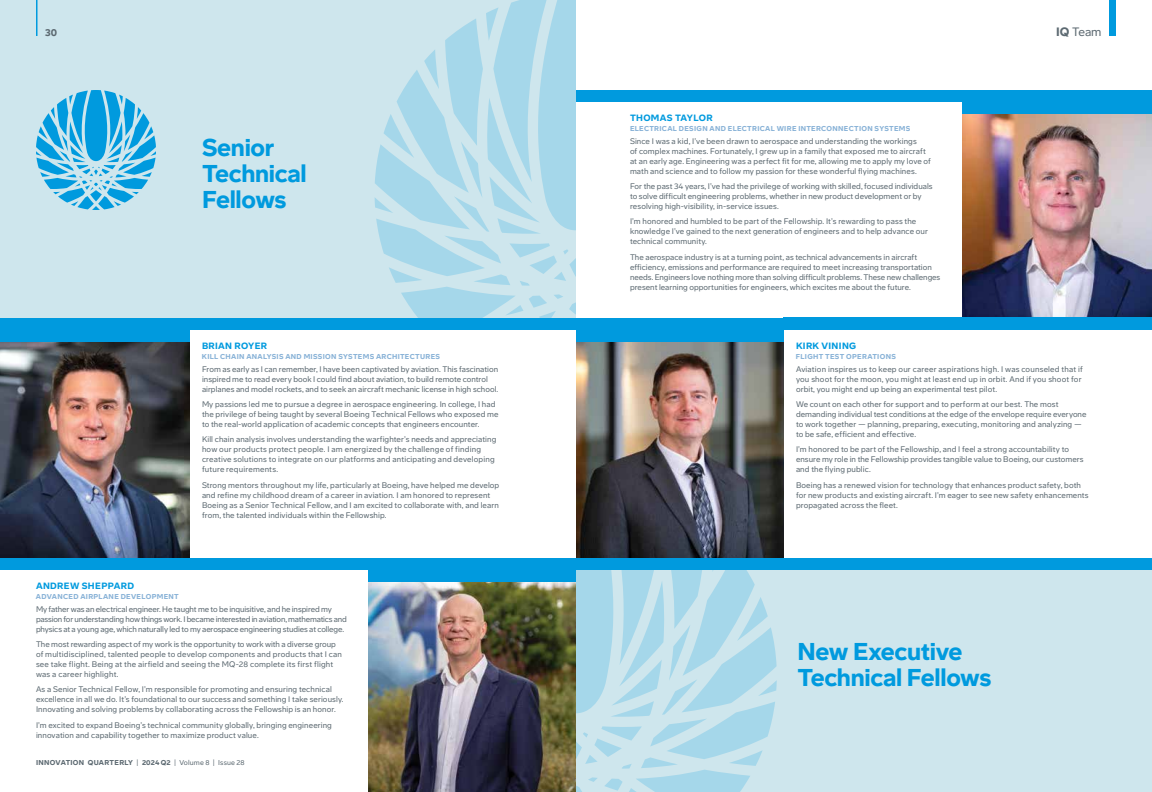
<style>
.page{position:relative;width:1152px;height:792px;background:#fff}
.page>*{position:absolute;margin:0;border:0;box-sizing:border-box;transform-origin:0 0}
.t1{font:900 24px/26px "Boeing Meso";letter-spacing:-.015em;color:#009ade}
.t2{font:12px "Boeing Meso";color:#5c6971}
.t3{font:900 10px "Boeing Meso";color:#5c6971}
.t4{font:900 9px "Boeing Meso";letter-spacing:.04em;color:#009ade}
.t5{font:8px/10px "Boeing Meso";letter-spacing:.01em;color:#5c6971}
.t6{font:8px/10px "Boeing Meso";letter-spacing:-.015em;color:#5c6971}
.t7{font:900 7px "Boeing Meso";letter-spacing:.045em;color:#88b2d7}
.t8{font:900 7px "Boeing Meso";letter-spacing:.035em;color:#5c6971}
.s1{font-weight:900}
.s2{font-weight:400}
</style>
<div class="page">
<img style="left:576px;top:342px;width:208px;height:216px">
<img style="left:962px;top:114px;width:190px;height:204px">
<img style="left:0;top:342px;width:190px;height:216px">
<img style="left:368px;top:582px;width:208px;height:210px">
<div style="left:0;top:0;width:576px;height:318px;background:#cee6ed"></div>
<svg style="left:375px;top:0;width:201px;height:318px"></svg>
<hr style="left:36px;top:0;width:2px;height:35px;background:#009ade">
<div style="left:1110px;top:0;width:6px;height:36px;background:#009ade"></div>
<svg style="left:36px;top:90px;width:120px;height:120px"></svg>
<div style="left:0;top:318px;width:190px;height:24px;background:#009ade"></div>
<div style="left:784px;top:318px;width:368px;height:12px;background:#009ade"></div>
<div style="left:190px;top:318px;width:386px;height:12px;background:#009ade"></div>
<div style="left:576px;top:90px;width:386px;height:12px;background:#009ade"></div>
<div style="left:0;top:558px;width:368px;height:12px;background:#009ade"></div>
<div style="left:576px;top:558px;width:576px;height:12px;background:#009ade"></div>
<div style="left:576px;top:318px;width:208px;height:24px;background:#009ade"></div>
<div style="left:962px;top:90px;width:190px;height:24px;background:#009ade"></div>
<div style="left:368px;top:558px;width:208px;height:24px;background:#009ade"></div>
<div style="left:576px;top:570px;width:576px;height:222px;background:#cee6ed"></div>
<svg style="left:576px;top:570px;width:201px;height:222px"></svg>
<p class="t3" style="left:45px;top:26px;width:14px">30</p>
<h2 class="t2" style="left:1056px;top:24px;width:47px"><span class="s1">IQ</span> Team</h2>
<h1 class="t1" style="left:202px;top:135px;width:106px">Senior<br>Technical<br>Fellows</h1>
<p class="t4" style="left:202px;top:340px;width:67px">BRIAN ROYER</p>
<p class="t7" style="left:202px;top:352px;width:240px">KILL CHAIN ANALYSIS AND MISSION SYSTEMS ARCHITECTURES</p>
<p class="t5" style="left:202px;top:364px;width:298px">From as early as I can remember, I have been captivated by aviation. This fascination inspired me to read every book I could find about aviation, to build remote control airplanes and model rockets, and to seek an aircraft mechanic license in high school.</p>
<p class="t5" style="left:202px;top:399px;width:298px">My passions led me to pursue a degree in aerospace engineering. In college, I had the privilege of being taught by several Boeing Technical Fellows who exposed me to the real-world application of academic concepts that engineers encounter.</p>
<p class="t5" style="left:202px;top:434px;width:296px">Kill chain analysis involves understanding the warfighter’s needs and appreciating how our products protect people. I am energized by the challenge of finding creative solutions to integrate on our platforms and anticipating and developing future requirements.</p>
<p class="t5" style="left:202px;top:480px;width:299px">Strong mentors throughout my life, particularly at Boeing, have helped me develop and refine my childhood dream of a career in aviation. I am honored to represent Boeing as a Senior Technical Fellow, and I am excited to collaborate with, and learn from, the talented individuals within the Fellowship.</p>
<p class="t4" style="left:36px;top:580px;width:100px">ANDREW SHEPPARD</p>
<p class="t7" style="left:36px;top:592px;width:144px">ADVANCED AIRPLANE DEVELOPMENT</p>
<p class="t6" style="left:36px;top:604px;width:312px">My father was an electrical engineer. He taught me to be inquisitive, and he inspired my passion for understanding how things work. I became interested in aviation, mathematics and physics at a young age, which naturally led to my aerospace engineering studies at college.</p>
<p class="t5" style="left:36px;top:639px;width:308px">The most rewarding aspect of my work is the opportunity to work with a diverse group of multidisciplined, talented people to develop components and products that I can see take flight. Being at the airfield and seeing the MQ-28 complete its first flight was a career highlight.</p>
<p class="t5" style="left:36px;top:684px;width:309px">As a Senior Technical Fellow, I’m responsible for promoting and ensuring technical excellence in all we do. It’s foundational to our success and something I take seriously.<br>Innovating and solving problems by collaborating across the Fellowship is an honor.</p>
<p class="t5" style="left:36px;top:720px;width:297px">I’m excited to expand Boeing’s technical community globally, bringing engineering innovation and capability together to maximize product value.</p>
<p class="t8" style="left:36px;top:758px;width:210px">INNOVATION QUARTERLY <span class="s2">|</span> 2024 Q2 <span class="s2">| Volume 8 | Issue 28</span></p>
<p class="t4" style="left:630px;top:112px;width:84px">THOMAS TAYLOR</p>
<p class="t7" style="left:630px;top:124px;width:282px">ELECTRICAL DESIGN AND ELECTRICAL WIRE INTERCONNECTION SYSTEMS</p>
<p class="t5" style="left:630px;top:136px;width:302px">Since I was a kid, I’ve been drawn to aerospace and understanding the workings<br>of complex machines. Fortunately, I grew up in a family that exposed me to aircraft at an early age. Engineering was a perfect fit for me, allowing me to apply my love of math and science and to follow my passion for these wonderful flying machines.</p>
<p class="t5" style="left:630px;top:181px;width:304px">For the past 34 years, I’ve had the privilege of working with skilled, focused individuals to solve difficult engineering problems, whether in new product development or by resolving high-visibility, in-service issues.</p>
<p class="t5" style="left:630px;top:216px;width:299px">I’m honored and humbled to be part of the Fellowship. It’s rewarding to pass the knowledge I’ve gained to the next generation of engineers and to help advance our technical community.</p>
<p class="t5" style="left:630px;top:252px;width:312px">The aerospace industry is at a turning point, as technical advancements in aircraft efficiency, emissions and performance are required to meet increasing transportation needs. Engineers love nothing more than solving difficult problems. These new challenges present learning opportunities for engineers, which excites me about the future.</p>
<p class="t4" style="left:796px;top:340px;width:62px">KIRK VINING</p>
<p class="t7" style="left:796px;top:352px;width:101px">FLIGHT TEST OPERATIONS</p>
<p class="t5" style="left:796px;top:364px;width:288px">Aviation inspires us to keep our career aspirations high. I was counseled that if you shoot for the moon, you might at least end up in orbit. And if you shoot for orbit, you might end up being an experimental test pilot.</p>
<p class="t5" style="left:796px;top:399px;width:292px">We count on each other for support and to perform at our best. The most demanding individual test conditions at the edge of the envelope require everyone to work together — planning, preparing, executing, monitoring and analyzing — to be safe, efficient and effective.</p>
<p class="t5" style="left:796px;top:444px;width:289px">I’m honored to be part of the Fellowship, and I feel a strong accountability to ensure my role in the Fellowship provides tangible value to Boeing, our customers and the flying public.</p>
<p class="t5" style="left:796px;top:480px;width:294px">Boeing has a renewed vision for technology that enhances product safety, both for new products and existing aircraft. I’m eager to see new safety enhancements propagated across the fleet.</p>
<h1 class="t1" style="left:798px;top:639px;width:195px">New Executive<br>Technical Fellows</h1>
</div>
